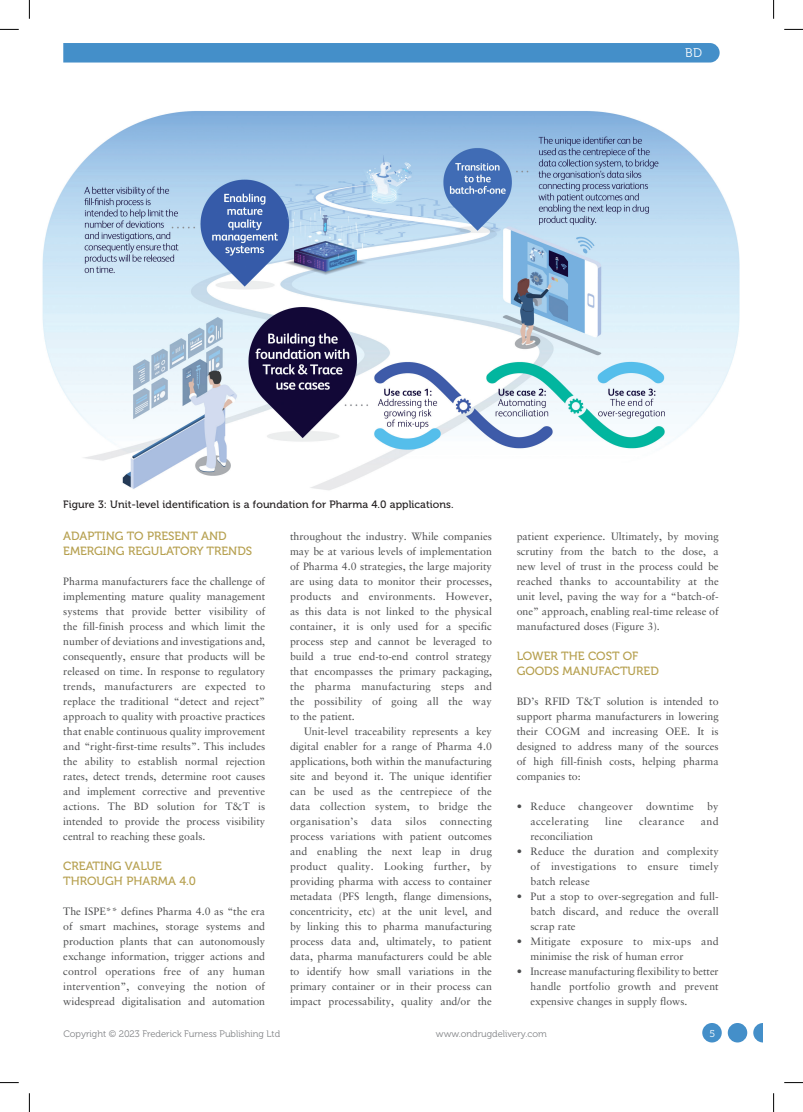
<style>
.page{position:relative;width:803px;height:1112px;background:#fff}
.page>*{position:absolute;margin:0;border:0;box-sizing:border-box;transform-origin:0 0}
.t1{font:12.5px "Museo 300";color:#fff}
.t2{font:11.88px/15px "Museo 500";color:#b6a04f}
.t3{font:10.62px/15px "Sabon LT Std";color:#4b4c4d;text-align:justify}
.t4{font:10.62px "Museo 500";letter-spacing:.005em;color:#231f20}
.t5{font:10.62px/15px "Sabon LT Std";letter-spacing:.025em;color:#4b4c4d}
.t6{font:10.62px "Sabon LT Std";letter-spacing:.035em;color:#4b4c4d}
.t7{font:10px "Museo 300";color:#fff}
.t8{font:9.38px "Museo 300";color:#808285}
</style>
<div class="page">
<div style="left:63px;top:43px;width:657px;height:19px;background:#448fc9"></div>
<img style="left:42px;top:111px;width:698px;height:379px">
<svg style="left:753px;top:1023px;width:10px;height:19px"></svg>
<div style="left:728px;top:1022px;width:19px;height:20px;background:#448fc9;border-radius:50%"></div>
<div style="left:702px;top:1022px;width:20px;height:20px;background:#448fc9;border-radius:50%"></div>
<svg style="left:0;top:29px;width:19px;height:1px"></svg>
<svg style="left:784px;top:29px;width:19px;height:1px"></svg>
<svg style="left:0;top:1082px;width:19px;height:1px"></svg>
<svg style="left:784px;top:1082px;width:19px;height:1px"></svg>
<svg style="left:29px;top:0;width:1px;height:19px"></svg>
<svg style="left:29px;top:1093px;width:1px;height:18px"></svg>
<svg style="left:773px;top:0;width:1px;height:19px"></svg>
<svg style="left:773px;top:1093px;width:1px;height:18px"></svg>
<p class="t1" style="left:685px;top:46px;width:18px">BD</p>
<p class="t4" style="left:63px;top:498px;width:392px">Figure 3: Unit-level identification is a foundation for Pharma 4.0 applications.</p>
<p class="t2" style="left:63px;top:528px;width:190px">ADAPTING TO PRESENT AND<br>EMERGING REGULATORY TRENDS</p>
<p class="t3" style="left:63px;top:573px;width:203px">Pharma manufacturers face the challenge of implementing mature quality management systems that provide better visibility of the fill-finish process and which limit the number of deviations and investigations and, consequently, ensure that products will be released on time. In response to regulatory trends, manufacturers are expected to replace the traditional “detect and reject” approach to quality with proactive practices that enable continuous quality improvement and “right-first-time results”. This includes the ability to establish normal rejection rates, detect trends, determine root causes and implement corrective and preventive actions. The BD solution for T&amp;T is intended to provide the process visibility central to reaching these goals.</p>
<p class="t2" style="left:63px;top:858px;width:134px">CREATING VALUE<br>THROUGH PHARMA 4.0</p>
<p class="t3" style="left:63px;top:903px;width:203px">The ISPE** defines Pharma 4.0 as “the era of smart machines, storage systems and production plants that can autonomously exchange information, trigger actions and control operations free of any human intervention”, conveying the notion of widespread digitalisation and automation</p>
<p class="t3" style="left:290px;top:528px;width:203px">throughout the industry. While companies may be at various levels of implementation of Pharma 4.0 strategies, the large majority are using data to monitor their processes, products and environments. However, as this data is not linked to the physical container, it is only used for a specific process step and cannot be leveraged to build a true end-to-end control strategy that encompasses the primary packaging, the pharma manufacturing steps and the possibility of going all the way to the patient.</p>
<p class="t3" style="left:290px;top:723px;width:203px;text-indent:14px">Unit-level traceability represents a key digital enabler for a range of Pharma 4.0 applications, both within the manufacturing site and beyond it. The unique identifier can be used as the centrepiece of the data collection system, to bridge the organisation’s</p>
<p class="t3" style="left:371px;top:813px;width:22px">data</p>
<p class="t3" style="left:405px;top:813px;width:23px">silos</p>
<p class="t3" style="left:290px;top:813px;width:204px;text-indent:150px">connecting process variations with patient outcomes and enabling the next leap in drug product quality. Looking further, by providing pharma with access to container metadata (PFS length, flange dimensions, concentricity, etc) at the unit level, and by linking this to pharma manufacturing process data and, ultimately, to patient data, pharma manufacturers could be able to identify how small variations in the primary container or in their process can impact processability, quality and/or the</p>
<p class="t3" style="left:517px;top:528px;width:203px">patient experience. Ultimately, by moving scrutiny from the batch to the dose, a new level of trust in the process could be reached thanks to accountability at the unit level, paving the way for a “batch-of&shy;one” approach, enabling real-time release of manufactured doses (Figure 3).</p>
<p class="t2" style="left:517px;top:648px;width:144px">LOWER THE COST OF<br>GOODS MANUFACTURED</p>
<p class="t3" style="left:517px;top:693px;width:203px">BD’s RFID T&amp;T solution is intended to support pharma manufacturers in lowering their COGM and increasing OEE. It is designed to address many of the sources of high fill-finish costs, helping pharma companies to:</p>
<p class="t5" style="left:530px;top:798px;width:190px;text-indent:-14px">• Reduce changeover downtime by accelerating</p>
<p class="t3" style="left:605px;top:813px;width:19px">line</p>
<p class="t6" style="left:639px;top:814px;width:47px">clearance</p>
<p class="t3" style="left:701px;top:813px;width:19px">and</p>
<p class="t3" style="left:530px;top:828px;width:64px">reconciliation</p>
<p class="t3" style="left:530px;top:843px;width:190px;text-indent:-14px">• Reduce the duration and complexity of investigations to ensure timely batch release</p>
<p class="t3" style="left:530px;top:888px;width:190px;text-indent:-14px">• Put a stop to over-segregation and full&shy;batch discard, and reduce the overall scrap rate</p>
<p class="t3" style="left:530px;top:933px;width:190px;text-indent:-14px">• Mitigate exposure to mix-ups and minimise the risk of human error</p>
<p class="t3" style="left:530px;top:963px;width:190px;text-indent:-14px">• Increase manufacturing flexibility to better handle portfolio growth and prevent expensive changes in supply flows.</p>
<p class="t8" style="left:63px;top:1028px;width:218px">Copyright © 2023 Frederick Furness Publishing Ltd</p>
<p class="t8" style="left:436px;top:1028px;width:113px">www.ondrugdelivery.com</p>
<p class="t7" style="left:709px;top:1027px;width:7px">5</p>
</div>
